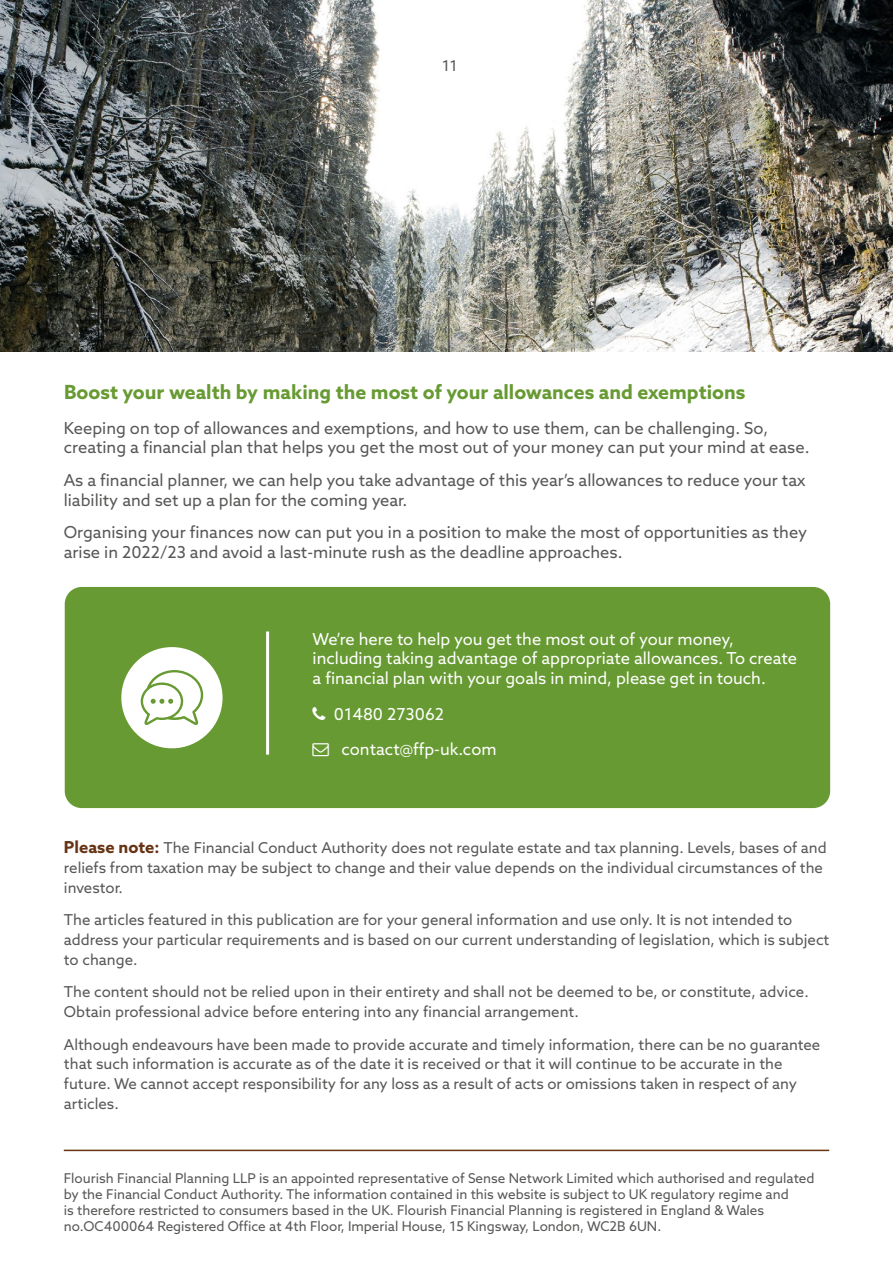
<style>
.page{position:relative;width:893px;height:1263px;background:#fff}
.page>*{position:absolute;margin:0;border:0;box-sizing:border-box;transform-origin:0 0}
.t1{font:700 19.5px "Azo Sans";color:#679a32}
.t2{font:16.5px/19.8px "Azo Sans";color:#575756}
.t3{font:16.5px/19.8px "Azo Sans";color:#fff}
.t4{font:15px/19.8px "Azo Sans";color:#575756}
.t5{font:13.5px/16.2px "Azo Sans";color:#575756}
.s1{font-weight:700;font-size:16.5px;color:#663414}
</style>
<div class="page">
<img style="left:0;top:0;width:893px;height:352px">
<div style="left:65px;top:587px;width:765px;height:221px;background:#679a32;border-radius:17px"></div>
<hr style="left:266px;top:631px;width:3px;height:124px;background:#fff">
<div style="left:121px;top:647px;width:102px;height:101px;background:#fff;border-radius:50%"></div>
<svg style="left:141px;top:670px;width:62px;height:55px"></svg>
<hr style="left:64px;top:1150px;width:765px;height:1px;background:#663414">
<p class="t4" style="left:442px;top:56px;width:17px">11</p>
<h1 class="t1" style="left:64px;top:379px;width:683px">Boost your wealth by making the most of your allowances and exemptions</h1>
<p class="t2" style="left:64px;top:417px;width:747px">Keeping on top of allowances and exemptions, and how to use them, can be challenging. So, creating a financial plan that helps you get the most out of your money can put your mind at ease.</p>
<p class="t2" style="left:64px;top:470px;width:743px">As a financial planner, we can help you take advantage of this year’s allowances to reduce your tax liability and set up a plan for the coming year.</p>
<p class="t2" style="left:64px;top:522px;width:745px">Organising your finances now can put you in a position to make the most of opportunities as they arise in 2022/23 and avoid a last-minute rush as the deadline approaches.</p>
<p class="t3" style="left:313px;top:628px;width:486px">We’re here to help you get the most out of your money, including taking advantage of appropriate allowances. To create a financial plan with your goals in mind, please get in touch.</p>
<p class="t3" style="left:334px;top:703px;width:112px">01480 273062</p>
<p class="t3" style="left:341px;top:739px;width:157px">contact@ffp-uk.com</p>
<p class="t4" style="left:64px;top:837px;width:764px"><span class="s1">Please note:</span> The Financial Conduct Authority does not regulate estate and tax planning. Levels, bases of and reliefs from taxation may be subject to change and their value depends on the individual circumstances of the investor.</p>
<p class="t4" style="left:64px;top:910px;width:767px">The articles featured in this publication are for your general information and use only. It is not intended to address your particular requirements and is based on our current understanding of legislation, which is subject to change.</p>
<p class="t4" style="left:64px;top:982px;width:746px">The content should not be relied upon in their entirety and shall not be deemed to be, or constitute, advice.<br>Obtain professional advice before entering into any financial arrangement.</p>
<p class="t4" style="left:64px;top:1034px;width:758px">Although endeavours have been made to provide accurate and timely information, there can be no guarantee that such information is accurate as of the date it is received or that it will continue to be accurate in the future. We cannot accept responsibility for any loss as a result of acts or omissions taken in respect of any articles.</p>
<p class="t5" style="left:64px;top:1170px;width:752px">Flourish Financial Planning LLP is an appointed representative of Sense Network Limited which authorised and regulated by the Financial Conduct Authority. The information contained in this website is subject to UK regulatory regime and<br>is therefore restricted to consumers based in the UK. Flourish Financial Planning is registered in England &amp; Wales no.OC400064 Registered Office at 4th Floor, Imperial House, 15 Kingsway, London, WC2B 6UN.</p>
</div>
